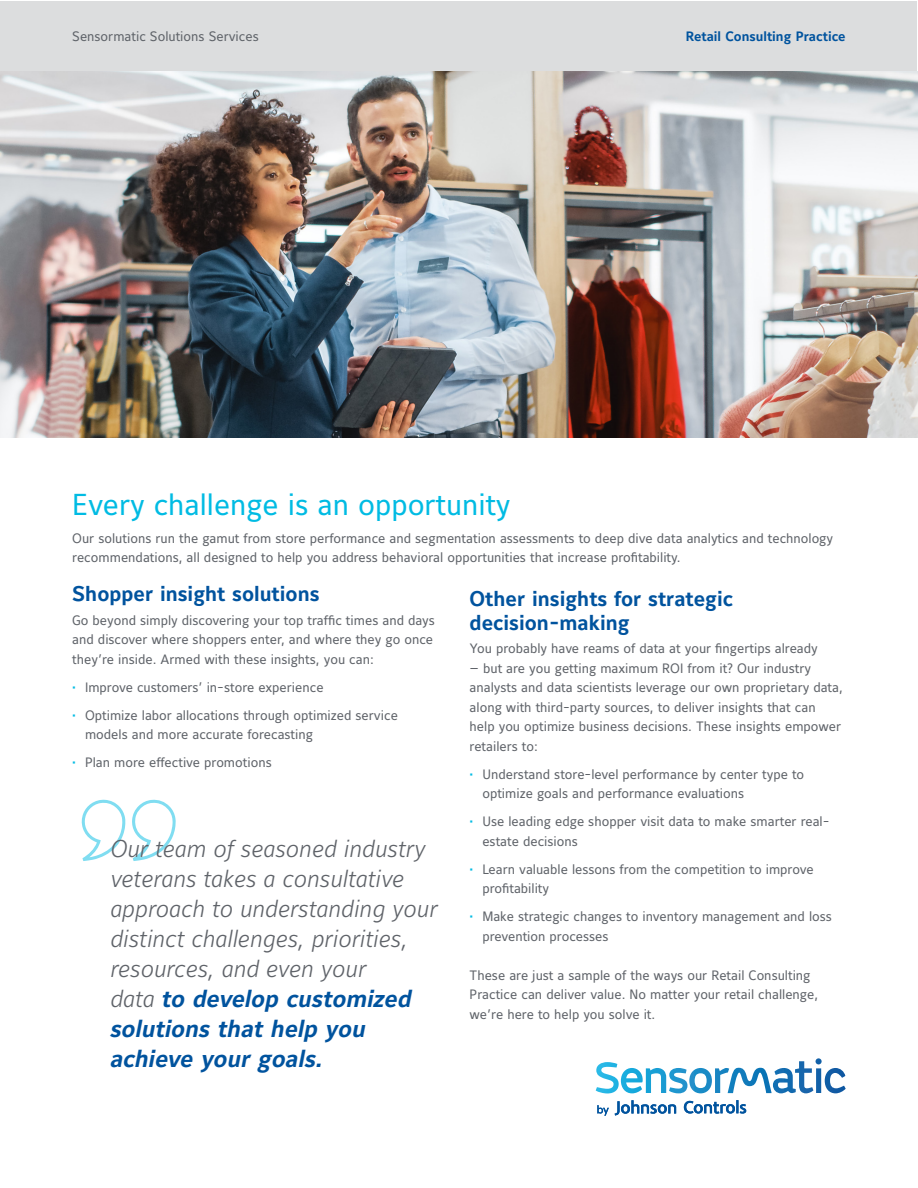
<style>
.page{position:relative;width:918px;height:1188px;background:#fff}
.page>*{position:absolute;margin:0;border:0;box-sizing:border-box;transform-origin:0 0}
.t1{font:30px "Maurea Jci Lf ML";color:#00bbe3}
.t2{font:italic 300 24px/30px "Maurea Jci Lf ML";color:#5f6369}
.t3{font:700 21px/24px "Maurea Jci Lf ML";color:#00539e}
.t4{font:13.5px/19.5px "Maurea Jci Lf ML";color:#5f6369}
.t5{font:700 13.5px "Maurea Jci Lf ML";color:#00539e}
.s1{color:#00bbe3}
.s2{font-weight:700;color:#00539e}
</style>
<div class="page">
<svg style="left:596px;top:1058px;width:250px;height:35px"></svg>
<svg style="left:684px;top:1100px;width:62px;height:14px"></svg>
<svg style="left:615px;top:1100px;width:61px;height:16px"></svg>
<svg style="left:597px;top:1105px;width:12px;height:11px"></svg>
<div style="left:1px;top:1px;width:916px;height:71px;background:#dcddde"></div>
<img style="left:1px;top:72px;width:917px;height:366px">
<svg style="left:81px;top:799px;width:45px;height:62px"></svg>
<svg style="left:132px;top:799px;width:44px;height:62px"></svg>
<p class="t4" style="left:72px;top:27px;width:188px">Sensormatic Solutions Services</p>
<p class="t5" style="left:686px;top:28px;width:161px">Retail Consulting Practice</p>
<p class="t1" style="left:72px;top:486px;width:440px">Every challenge is an opportunity</p>
<p class="t4" style="left:72px;top:528px;width:762px">Our solutions run the gamut from store performance and segmentation assessments to deep dive data analytics and technology recommendations, all designed to help you address behavioral opportunities that increase profitability.</p>
<p class="t3" style="left:72px;top:582px;width:249px">Shopper insight solutions</p>
<p class="t4" style="left:72px;top:611px;width:364px">Go beyond simply discovering your top traffic times and days and discover where shoppers enter, and where they go once they’re inside. Armed with these insights, you can:</p>
<p class="t4" style="left:72px;top:678px;width:253px"><span class="s1">•</span> Improve customers’ in-store experience</p>
<p class="t4" style="left:85px;top:706px;width:314px;text-indent:-13px"><span class="s1">•</span> Optimize labor allocations through optimized service models and more accurate forecasting</p>
<p class="t4" style="left:72px;top:753px;width:201px"><span class="s1">•</span> Plan more effective promotions</p>
<p class="t3" style="left:470px;top:587px;width:265px">Other insights for strategic decision-making</p>
<p class="t4" style="left:470px;top:639px;width:350px">You probably have reams of data at your fingertips already</p>
<p class="t4" style="left:470px;top:659px;width:375px">— but are you getting maximum ROI from it? Our industry analysts and data scientists leverage our own proprietary data, along with third-party sources, to deliver insights that can help you optimize business decisions. These insights empower retailers to:</p>
<p class="t4" style="left:482px;top:765px;width:323px;text-indent:-13px"><span class="s1">•</span> Understand store-level performance by center type to optimize goals and performance evaluations</p>
<p class="t4" style="left:482px;top:812px;width:349px;text-indent:-13px"><span class="s1">•</span> Use leading edge shopper visit data to make smarter real&shy;estate decisions</p>
<p class="t4" style="left:482px;top:860px;width:333px;text-indent:-13px"><span class="s1">•</span> Learn valuable lessons from the competition to improve profitability</p>
<p class="t4" style="left:482px;top:907px;width:351px;text-indent:-13px"><span class="s1">•</span> Make strategic changes to inventory management and loss prevention processes</p>
<p class="t4" style="left:470px;top:966px;width:350px">These are just a sample of the ways our Retail Consulting<br>Practice can deliver value. No matter your retail challenge, we’re here to help you solve it.</p>
<p class="t2" style="left:109px;top:834px;width:329px">Our team of seasoned industry veterans takes a consultative approach to understanding your distinct challenges, priorities, resources, and even your<br>d a t a <span class="s2">to develop customized solutions that help you achieve your goals.</span></p>
</div>
